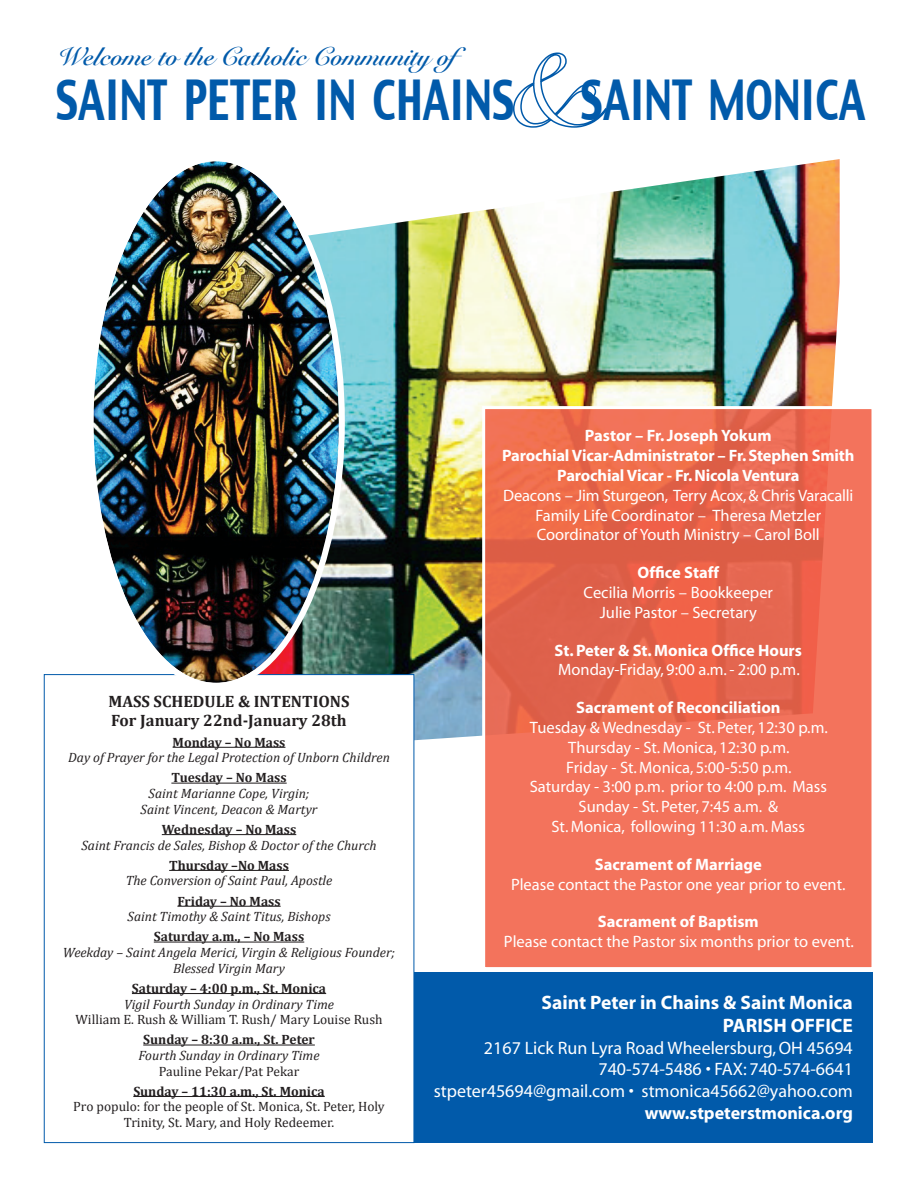
<style>
.page{position:relative;width:918px;height:1188px;background:#fff}
.page>*{position:absolute;margin:0;border:0;box-sizing:border-box;transform-origin:0 0}
.t1{font:54px "Charcoal CY";color:#015aaa;scale:.73 1}
.t2{font:700 25.5px "Snell Roundhand";color:#015aaa}
.t3{font:700 19.5px/23.4px "Myriad";color:#fff;text-align:right}
.t4{font:18px/21.6px "Myriad";color:#fff;text-align:right}
.t5{font:16.5px/19.8px "Myriad";color:#fff;text-align:center}
.t6{font:700 16.5px "Cambria";color:#231f20}
.t7{font:italic 13.5px "Cambria";color:#231f20}
.t8{font:700 13.5px "Cambria";color:#231f20}
.t9{font:13.5px/15.6px "Cambria";color:#231f20;text-align:center}
.s1{font-weight:700}
</style>
<div class="page">
<svg style="left:513px;top:52px;width:95px;height:76px"></svg>
<div style="left:60px;top:972px;width:813px;height:171px;background:#015aaa"></div>
<img style="left:339px;top:159px;width:501px;height:592px">
<svg style="left:486px;top:410px;width:384px;height:556px;background:#ed6c53"></svg>
<div style="left:482px;top:406px;width:392px;height:564px;border:3px solid #fff"></div>
<div style="left:44px;top:675px;width:370px;height:468px;background:#fff"></div>
<img style="left:93px;top:162px;width:246px;height:520px">
<hr style="left:173px;top:747px;width:112px;height:1px;background:#231f20">
<hr style="left:171px;top:783px;width:116px;height:1px;background:#231f20">
<hr style="left:162px;top:834px;width:134px;height:1px;background:#231f20">
<hr style="left:169px;top:870px;width:120px;height:1px;background:#231f20">
<hr style="left:177px;top:906px;width:104px;height:1px;background:#231f20">
<hr style="left:154px;top:942px;width:150px;height:1px;background:#231f20">
<hr style="left:132px;top:993px;width:194px;height:1px;background:#231f20">
<hr style="left:143px;top:1045px;width:172px;height:1px;background:#231f20">
<hr style="left:133px;top:1096px;width:192px;height:1px;background:#231f20">
<p class="t2" style="left:58px;top:41px;width:425px">Welcome to the Catholic Community of</p>
<p class="t1" style="left:56px;top:66px;width:1111px">SAINT PETER IN CHAINS SAINT MONICA</p>
<p class="t6" style="left:109px;top:692px;width:243px">MASS SCHEDULE &amp; INTENTIONS</p>
<p class="t6" style="left:111px;top:711px;width:237px">For January 22nd-January 28th</p>
<p class="t8" style="left:173px;top:734px;width:114px">Monday – No Mass</p>
<p class="t7" style="left:68px;top:749px;width:323px">Day of Prayer for the Legal Protection of Unborn Children</p>
<p class="t8" style="left:171px;top:770px;width:117px">Tuesday – No Mass</p>
<p class="t7" style="left:149px;top:785px;width:162px">Saint Marianne Cope, Virgin;</p>
<p class="t7" style="left:141px;top:801px;width:178px">Saint Vincent, Deacon &amp; Martyr</p>
<p class="t8" style="left:162px;top:821px;width:136px">Wednesday – No Mass</p>
<p class="t7" style="left:81px;top:837px;width:297px">Saint Francis de Sales, Bishop &amp; Doctor of the Church</p>
<p class="t8" style="left:169px;top:857px;width:121px">Thursday –No Mass</p>
<p class="t7" style="left:126px;top:873px;width:208px">The Conversion of Saint Paul, Apostle</p>
<p class="t8" style="left:177px;top:893px;width:105px">Friday – No Mass</p>
<p class="t7" style="left:128px;top:908px;width:205px">Saint Timothy &amp; Saint Titus, Bishops</p>
<p class="t8" style="left:154px;top:929px;width:152px">Saturday a.m., – No Mass</p>
<p class="t7" style="left:63px;top:944px;width:334px">Weekday – Saint Angela Merici, Virgin &amp; Religious Founder;</p>
<p class="t7" style="left:173px;top:960px;width:113px">Blessed Virgin Mary</p>
<p class="t8" style="left:132px;top:980px;width:196px">Saturday – 4:00 p.m., St. Monica</p>
<p class="t7" style="left:124px;top:996px;width:211px">Vigil Fourth Sunday in Ordinary Time</p>
<p class="t9" style="left:76px;top:1012px;width:309px">William E. Rush &amp; William T. Rush/ Mary Louise Rush</p>
<p class="t8" style="left:143px;top:1032px;width:173px">Sunday – 8:30 a.m., St. Peter</p>
<p class="t7" style="left:138px;top:1047px;width:183px">Fourth Sunday in Ordinary Time</p>
<p class="t9" style="left:159px;top:1063px;width:142px">Pauline Pekar/Pat Pekar</p>
<p class="t8" style="left:133px;top:1083px;width:193px">Sunday – 11:30 a.m., St. Monica</p>
<p class="t9" style="left:73px;top:1099px;width:313px">Pro populo: for the people of St. Monica, St. Peter, Holy<br>Trinity, St. Mary, and Holy Redeemer.</p>
<p class="t5" style="left:502px;top:427px;width:354px"><span class="s1">Pastor – Fr. Joseph Yokum<br>Parochial Vicar-Administrator – Fr. Stephen Smith Parochial Vicar - Fr. Nicola Ventura<br></span>Deacons – Jim Sturgeon, Terry Acox, &amp; Chris Varacalli Family Life Coordinator – Theresa Metzler Coordinator of Youth Ministry – Carol Boll</p>
<p class="t5" style="left:584px;top:563px;width:191px"><span class="s1">Office Staff<br></span>Cecilia Morris – Bookkeeper<br>Julie Pastor – Secretary</p>
<p class="t5" style="left:555px;top:641px;width:249px;text-align:left"><span class="s1">St. Peter &amp; St. Monica Office Hours<br></span>Monday-Friday, 9:00 a.m. - 2:00 p.m.</p>
<p class="t5" style="left:530px;top:698px;width:300px"><span class="s1">Sacrament of Reconciliation<br></span>Tuesday &amp; Wednesday - St. Peter, 12:30 p.m.<br>Thursday - St. Monica, 12:30 p.m.<br>Friday - St. Monica, 5:00-5:50 p.m.<br>Saturday - 3:00 p.m. prior to 4:00 p.m. Mass Sunday - St. Peter, 7:45 a.m. &amp;<br>St. Monica, following 11:30 a.m. Mass</p>
<p class="t5" style="left:511px;top:855px;width:336px"><span class="s1">Sacrament of Marriage<br></span>Please contact the Pastor one year prior to event.</p>
<p class="t5" style="left:504px;top:913px;width:351px"><span class="s1">Sacrament of Baptism<br></span>Please contact the Pastor six months prior to event.</p>
<p class="t3" style="left:542px;top:991px;width:313px">Saint Peter in Chains &amp; Saint Monica<br>PARISH OFFICE</p>
<p class="t4" style="left:434px;top:1038px;width:421px">2167 Lick Run Lyra Road Wheelersburg, OH 45694<br>740-574-5486 • FAX: 740-574-6641 stpeter45694@gmail.com • stmonica45662@yahoo.com <span class="s1">www.stpeterstmonica.org</span></p>
</div>
